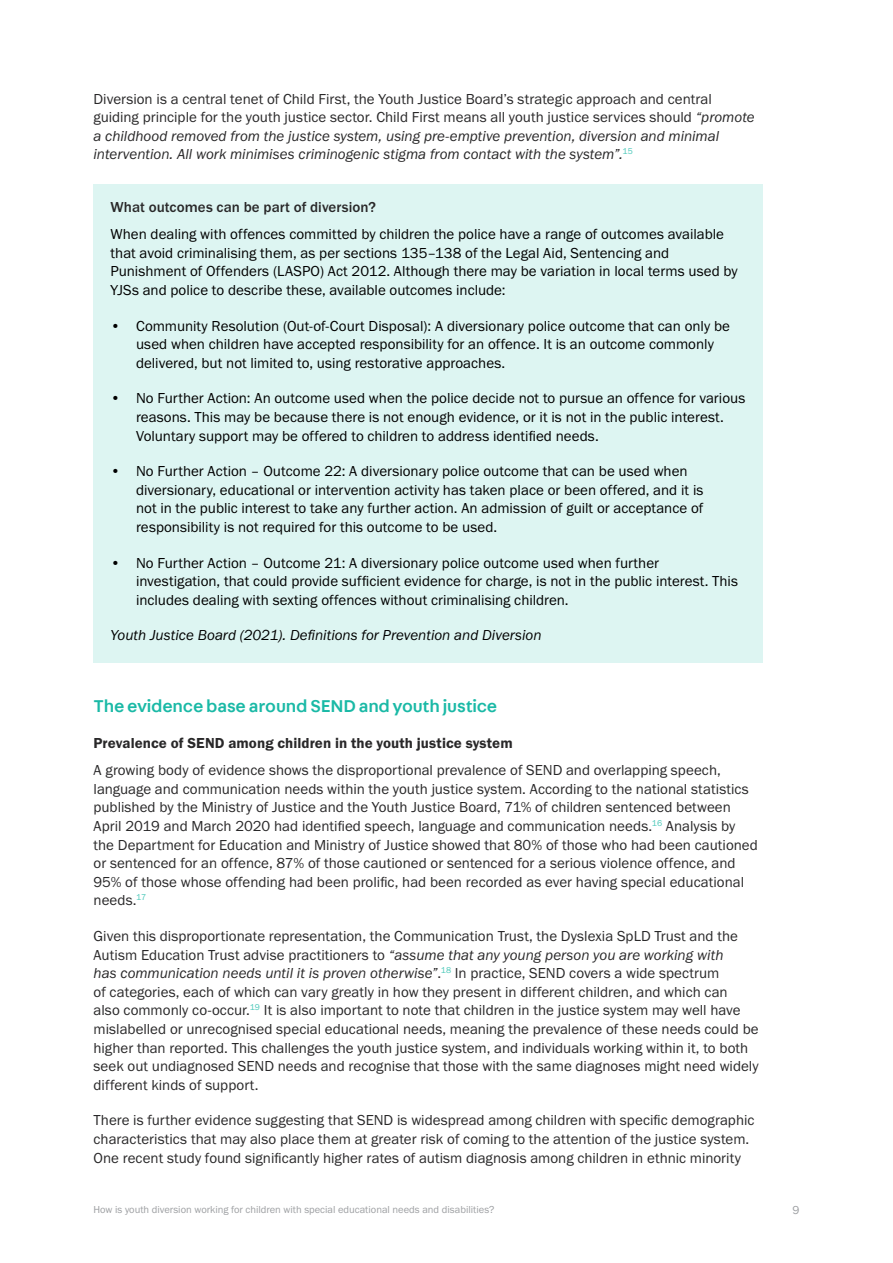
<style>
.page{position:relative;width:893px;height:1263px;background:#fff}
.page>*{position:absolute;margin:0;border:0;box-sizing:border-box;transform-origin:0 0}
.END_NOTES{font:500 18px "Fabriga";letter-spacing:-.01em;color:#1ab9a6}
.Body_text{font:15px/18.6px "Franklin Gothic URW Boo";color:#292829}
.Box_body{font:15px/18.6px "Franklin Gothic URW Boo";color:#000}
.Box_body-2{font:15px "Franklin Gothic URW Boo Ita";color:#000}
.t1{font:15px "Franklin Gothic URW Dem";letter-spacing:.005em;color:#292829}
.Box_-_H3{font:500 15px "Franklin Gothic URW";letter-spacing:.005em;color:#292829}
.t2{font:12px "Franklin Gothic URW Boo";color:#9d9fa2}
.t3{font:10.5px "Franklin Gothic URW Boo";color:#9d9fa2}
.s1{font-family:"Franklin Gothic URW Boo Ita"}
</style>
<div class="page">
<div style="left:94px;top:185px;width:669px;height:49px;background:#ddf5f2"></div>
<div style="left:94px;top:216px;width:669px;height:101px;background:#ddf5f2"></div>
<div style="left:94px;top:308px;width:669px;height:82px;background:#ddf5f2"></div>
<div style="left:94px;top:381px;width:669px;height:81px;background:#ddf5f2"></div>
<div style="left:94px;top:453px;width:669px;height:101px;background:#ddf5f2"></div>
<div style="left:94px;top:545px;width:669px;height:82px;background:#ddf5f2"></div>
<div style="left:94px;top:618px;width:669px;height:44px;background:#ddf5f2"></div>
<p class="Body_text" style="left:94px;top:89px;width:662px">Diversion is a central tenet of Child First, the Youth Justice Board’s strategic approach and central guiding principle for the youth justice sector. Child First means all youth justice services should <span class="s1">“promote a childhood removed from the justice system, using pre-emptive prevention, diversion and minimal intervention. All work minimises criminogenic stigma from contact with the system”.</span><sup>15</sup></p>
<p class="Box_-_H3" style="left:111px;top:198px;width:267px">What outcomes can be part of diversion?</p>
<p class="Box_body" style="left:111px;top:224px;width:629px">When dealing with offences committed by children the police have a range of outcomes available that avoid criminalising them, as per sections 135–138 of the Legal Aid, Sentencing and Punishment of Offenders (LASPO) Act 2012. Although there may be variation in local terms used by YJSs and police to describe these, available outcomes include:</p>
<p class="Box_body" style="left:136px;top:316px;width:595px;text-indent:-26px">• Community Resolution (Out-of-Court Disposal): A diversionary police outcome that can only be used when children have accepted responsibility for an offence. It is an outcome commonly delivered, but not limited to, using restorative approaches.</p>
<p class="Box_body" style="left:136px;top:389px;width:611px;text-indent:-26px">• No Further Action: An outcome used when the police decide not to pursue an offence for various reasons. This may be because there is not enough evidence, or it is not in the public interest.<br>Voluntary support may be offered to children to address identified needs.</p>
<p class="Box_body" style="left:136px;top:462px;width:569px;text-indent:-26px">• No Further Action – Outcome 22: A diversionary police outcome that can be used when diversionary, educational or intervention activity has taken place or been offered, and it is not in the public interest to take any further action. An admission of guilt or acceptance of responsibility is not required for this outcome to be used.</p>
<p class="Box_body" style="left:136px;top:553px;width:603px;text-indent:-26px">• No Further Action – Outcome 21: A diversionary police outcome used when further investigation, that could provide sufficient evidence for charge, is not in the public interest. This includes dealing with sexting offences without criminalising children.</p>
<p class="Box_body-2" style="left:111px;top:626px;width:433px">Youth Justice Board (2021). Definitions for Prevention and Diversion</p>
<p class="END_NOTES" style="left:94px;top:694px;width:405px">The evidence base around SEND and youth justice</p>
<h3 class="t1" style="left:94px;top:734px;width:421px">Prevalence of SEND among children in the youth justice system</h3>
<p class="Body_text" style="left:94px;top:760px;width:666px">A growing body of evidence shows the disproportional prevalence of SEND and overlapping speech, language and communication needs within the youth justice system. According to the national statistics published by the Ministry of Justice and the Youth Justice Board, 71% of children sentenced between April 2019 and March 2020 had identified speech, language and communication needs.<sup>16</sup> Analysis by the Department for Education and Ministry of Justice showed that 80% of those who had been cautioned or sentenced for an offence, 87% of those cautioned or sentenced for a serious violence offence, and 95% of those whose offending had been prolific, had been recorded as ever having special educational needs.<sup>17</sup></p>
<p class="Body_text" style="left:94px;top:926px;width:667px">Given this disproportionate representation, the Communication Trust, the Dyslexia SpLD Trust and the Autism Education Trust advise practitioners to <span class="s1">“assume that any young person you are working with<br>has communication needs until it is proven otherwise”</span>.<sup>18</sup> In practice, SEND covers a wide spectrum<br>of categories, each of which can vary greatly in how they present in different children, and which can<br>also commonly co-occur.<sup>19</sup> It is also important to note that children in the justice system may well have mislabelled or unrecognised special educational needs, meaning the prevalence of these needs could be higher than reported. This challenges the youth justice system, and individuals working within it, to both seek out undiagnosed SEND needs and recognise that those with the same diagnoses might need widely different kinds of support.</p>
<p class="Body_text" style="left:94px;top:1111px;width:662px">There is further evidence suggesting that SEND is widespread among children with specific demographic characteristics that may also place them at greater risk of coming to the attention of the justice system.<br>One recent study found significantly higher rates of autism diagnosis among children in ethnic minority</p>
<p class="t3" style="left:94px;top:1203px;width:402px">How is youth diversion working for children with special educational needs and disabilities?</p>
<p class="t2" style="left:792px;top:1202px;width:9px">9</p>
</div>
